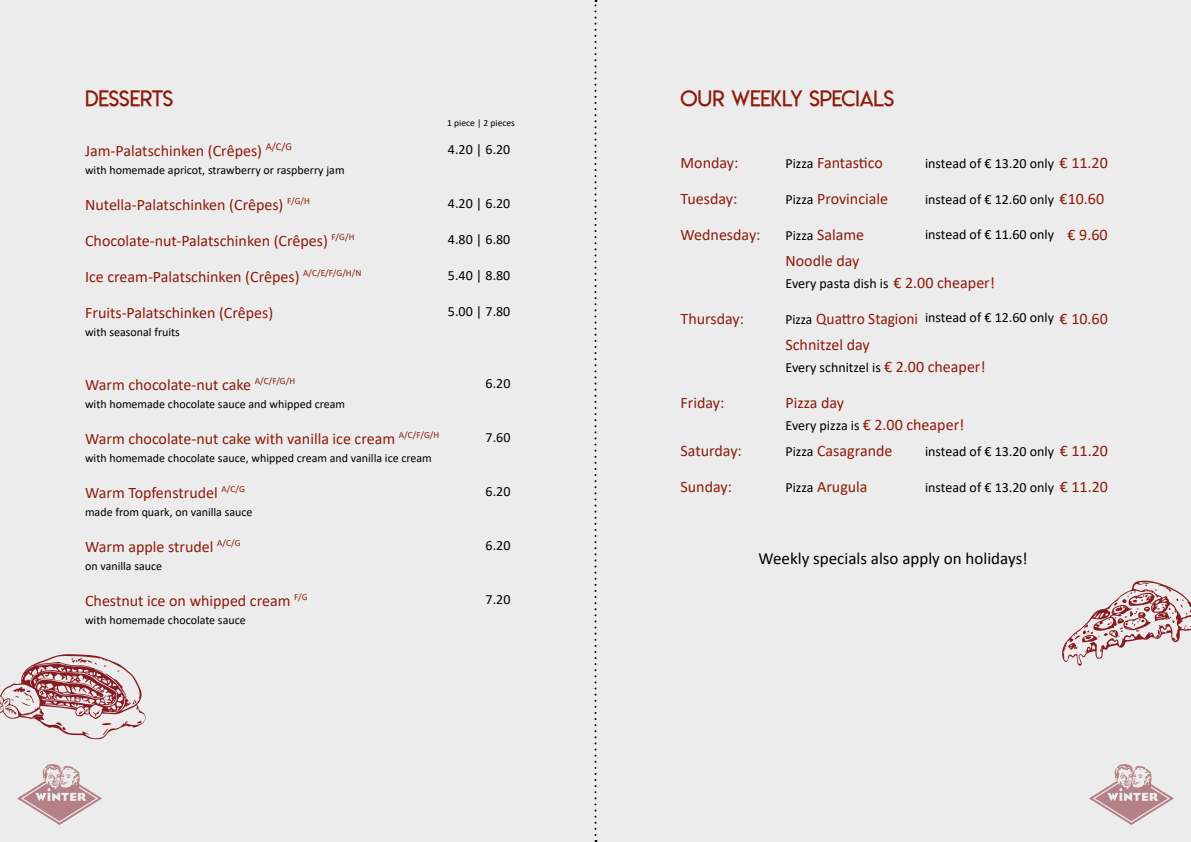
<style>
.page{position:relative;width:1191px;height:842px;background:#ececec}
.page>*{position:absolute;margin:0;border:0;box-sizing:border-box;transform-origin:0 0}
.t1{font:22px "Lemon Milklight";letter-spacing:-.01em;color:#8d1b0b}
.t2{font:17px "Calibri";color:#000}
.t3{font:16px "Calibri";color:#8d1b0b}
.t4{font:16px "Calibri";color:#8d1b0b;scale:.96 1}
.t5{font:14px "Calibri";color:#000}
.t6{font:12px "Calibri";color:#000}
.t7{font:9.5px "Calibri";color:#000}
.s1{font-size:14px;color:#000}
.s2{font-size:16px;color:#8d1b0b}
</style>
<div class="page">
<svg style="left:17px;top:764px;width:85px;height:61px"></svg>
<svg style="left:1089px;top:764px;width:85px;height:61px"></svg>
<svg style="left:594px;top:0;width:2px;height:842px"></svg>
<svg style="left:0;top:654px;width:145px;height:85px"></svg>
<svg style="left:1062px;top:581px;width:129px;height:85px"></svg>
<h1 class="t1" style="left:85px;top:85px;width:90px">DESSERTS</h1>
<h1 class="t1" style="left:680px;top:85px;width:215px">OUR WEEKLY SPECIALS</h1>
<p class="t5" style="left:448px;top:140px;width:64px">4.20 | 6.20</p>
<p class="t7" style="left:447px;top:116px;width:69px">1 piece | 2 pieces</p>
<p class="t3" style="left:85px;top:139px;width:209px">Jam-Palatschinken (Crêpes) <sup>A/C/G</sup></p>
<p class="t6" style="left:85px;top:161px;width:261px">with homemade apricot, strawberry or raspberry jam</p>
<p class="t3" style="left:85px;top:193px;width:226px">Nutella-Palatschinken (Crêpes) <sup>F/G/H</sup></p>
<p class="t3" style="left:85px;top:229px;width:271px">Chocolate-nut-Palatschinken (Crêpes) <sup>F/G/H</sup></p>
<p class="t3" style="left:85px;top:265px;width:278px">Ice cream-Palatschinken (Crêpes) <sup>A/C/E/F/G/H/N</sup></p>
<p class="t3" style="left:85px;top:301px;width:190px">Fruits-Palatschinken (Crêpes)</p>
<p class="t6" style="left:85px;top:323px;width:96px">with seasonal fruits</p>
<p class="t3" style="left:680px;top:152px;width:59px">Monday:</p>
<p class="t3" style="left:680px;top:188px;width:58px">Tuesday:</p>
<p class="t3" style="left:680px;top:224px;width:81px">Wednesday:</p>
<p class="t3" style="left:785px;top:152px;width:99px"><span class="s1">Pizza</span> Fantastico</p>
<p class="t3" style="left:785px;top:188px;width:104px"><span class="s1">Pizza</span> Provinciale</p>
<p class="t3" style="left:785px;top:224px;width:80px"><span class="s1">Pizza</span> Salame</p>
<p class="t5" style="left:925px;top:153px;width:184px">instead of € 13.20 only <span class="s2">€ 11.20</span></p>
<p class="t5" style="left:925px;top:189px;width:131px">instead of € 12.60 only</p>
<p class="t5" style="left:925px;top:224px;width:131px">instead of € 11.60 only</p>
<p class="t3" style="left:1059px;top:188px;width:46px">€10.60</p>
<p class="t3" style="left:1067px;top:224px;width:42px">€ 9.60</p>
<p class="t5" style="left:448px;top:194px;width:64px">4.20 | 6.20</p>
<p class="t5" style="left:448px;top:230px;width:64px">4.80 | 6.80</p>
<p class="t5" style="left:448px;top:266px;width:64px">5.40 | 8.80</p>
<p class="t5" style="left:448px;top:302px;width:64px">5.00 | 7.80</p>
<p class="t3" style="left:785px;top:250px;width:75px">Noodle day</p>
<p class="t5" style="left:785px;top:273px;width:211px">Every pasta dish is <span class="s2">€ 2.00 cheaper!</span></p>
<p class="t5" style="left:925px;top:308px;width:131px">instead of € 12.60 only</p>
<p class="t3" style="left:680px;top:307px;width:65px">Thursday:</p>
<p class="t4" style="left:785px;top:307px;width:140px"><span class="s1">Pizza</span> Quattro Stagioni</p>
<p class="t3" style="left:1059px;top:307px;width:50px">€ 10.60</p>
<p class="t3" style="left:785px;top:334px;width:86px">Schnitzel day</p>
<p class="t3" style="left:85px;top:373px;width:212px">Warm chocolate-nut cake <sup>A/C/F/G/H</sup></p>
<p class="t6" style="left:85px;top:395px;width:262px">with homemade chocolate sauce and whipped cream</p>
<p class="t3" style="left:85px;top:427px;width:356px">Warm chocolate-nut cake with vanilla ice cream <sup>A/C/F/G/H</sup></p>
<p class="t6" style="left:85px;top:449px;width:348px">with homemade chocolate sauce, whipped cream and vanilla ice cream</p>
<p class="t3" style="left:85px;top:481px;width:161px">Warm Topfenstrudel <sup>A/C/G</sup></p>
<p class="t6" style="left:85px;top:503px;width:169px">made from quark, on vanilla sauce</p>
<p class="t3" style="left:85px;top:535px;width:157px">Warm apple strudel <sup>A/C/G</sup></p>
<p class="t6" style="left:85px;top:557px;width:79px">on vanilla sauce</p>
<p class="t3" style="left:85px;top:589px;width:224px">Chestnut ice on whipped cream <sup>F/G</sup></p>
<p class="t6" style="left:85px;top:611px;width:162px">with homemade chocolate sauce</p>
<p class="t5" style="left:485px;top:374px;width:26px">6.20</p>
<p class="t5" style="left:485px;top:428px;width:26px">7.60</p>
<p class="t5" style="left:485px;top:482px;width:26px">6.20</p>
<p class="t5" style="left:485px;top:536px;width:26px">6.20</p>
<p class="t5" style="left:485px;top:590px;width:26px">7.20</p>
<p class="t3" style="left:680px;top:392px;width:45px">Friday:</p>
<p class="t3" style="left:680px;top:440px;width:63px">Saturday:</p>
<p class="t3" style="left:680px;top:475px;width:53px">Sunday:</p>
<p class="t5" style="left:785px;top:357px;width:202px">Every schnitzel is <span class="s2">€ 2.00 cheaper!</span></p>
<p class="t3" style="left:785px;top:392px;width:60px">Pizza day</p>
<p class="t3" style="left:785px;top:413px;width:180px"><span class="s1">Every pizza is</span> € 2.00 cheaper!</p>
<p class="t3" style="left:785px;top:440px;width:108px"><span class="s1">Pizza</span> Casagrande</p>
<p class="t3" style="left:785px;top:475px;width:84px"><span class="s1">Pizza</span> Arugula</p>
<p class="t3" style="left:1059px;top:439px;width:50px">€ 11.20</p>
<p class="t3" style="left:1059px;top:476px;width:50px">€ 11.20</p>
<p class="t5" style="left:925px;top:441px;width:131px">instead of € 13.20 only</p>
<p class="t5" style="left:925px;top:477px;width:131px">instead of € 13.20 only</p>
<p class="t2" style="left:758px;top:547px;width:271px">Weekly specials also apply on holidays!</p>
</div>
